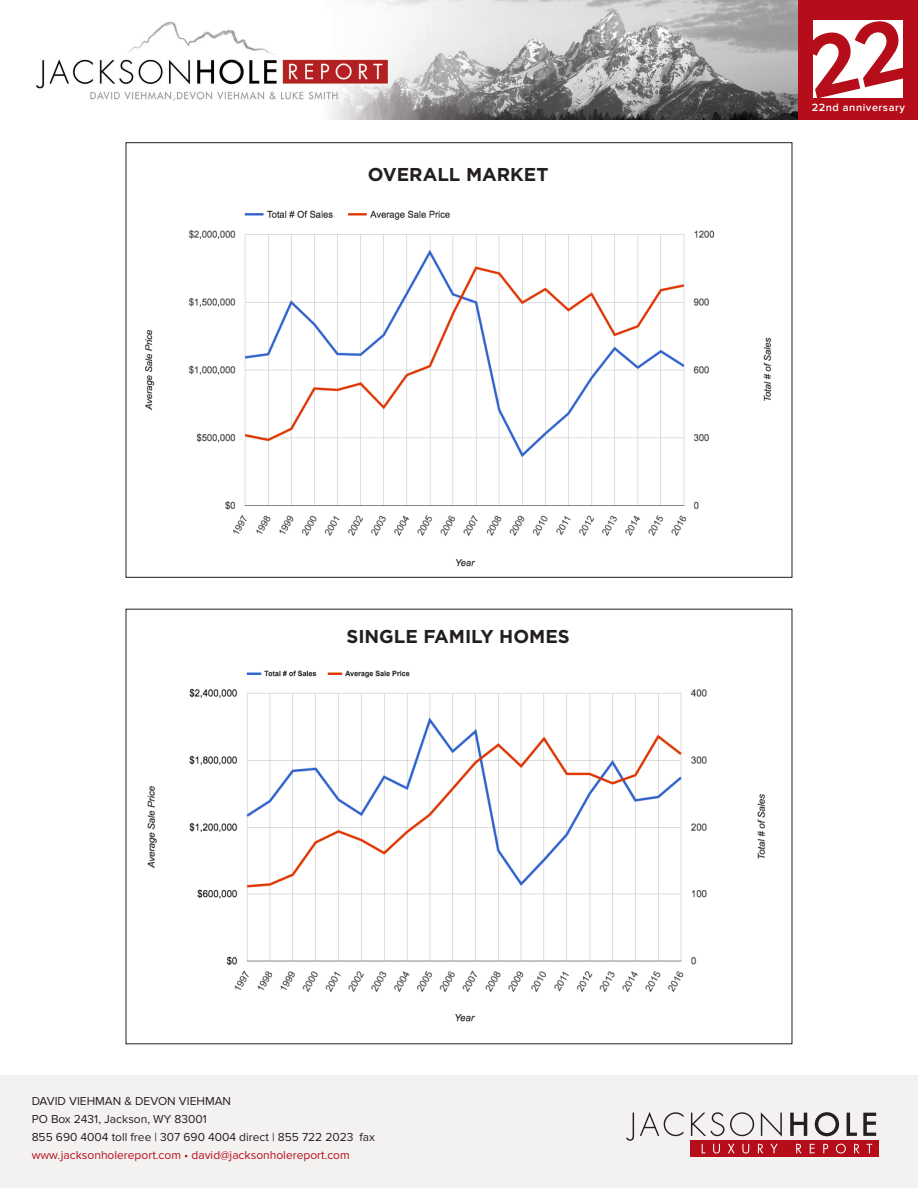
<style>
.page{position:relative;width:918px;height:1188px;background:#fff}
.page>*{position:absolute;margin:0;border:0;box-sizing:border-box;transform-origin:0 0}
.t1{font:700 18.6px "Gotham";color:#231f20}
.Address___no_space_a{font:12px "Proxima Nova";color:#231f20}
.Address___no_space_a-2{font:12px "Proxima Nova";color:#b50e1a}
.t2{font:600 10.95px "Proxima Nova";letter-spacing:.05em;color:#fff}
</style>
<div class="page">
<img style="left:36px;top:0;width:762px;height:119px">
<img style="left:145px;top:210px;width:627px;height:357px">
<img style="left:147px;top:670px;width:619px;height:352px">
<div style="left:0;top:1076px;width:918px;height:112px;background:#f4f2f0"></div>
<div style="left:690px;top:1140px;width:188px;height:17px;background:#b50e1a"></div>
<svg style="left:626px;top:1112px;width:250px;height:42px"></svg>
<div style="left:798px;top:0;width:120px;height:120px;background:#b50e1a"></div>
<svg style="left:813px;top:20px;width:90px;height:78px"></svg>
<p class="t1" style="left:368px;top:164px;width:182px">OVERALL MARKET</p>
<p class="t1" style="left:346px;top:626px;width:225px">SINGLE FAMILY HOMES</p>
<p class="Address___no_space_a" style="left:32px;top:1094px;width:201px">DAVID VIEHMAN &amp; DEVON VIEHMAN</p>
<p class="Address___no_space_a" style="left:32px;top:1112px;width:177px">PO Box 2431, Jackson, WY 83001</p>
<p class="Address___no_space_a" style="left:32px;top:1130px;width:345px">855 690 4004 toll free | 307 690 4004 direct | 855 722 2023 fax</p>
<p class="Address___no_space_a-2" style="left:32px;top:1148px;width:320px">www.jacksonholereport.com • david@jacksonholereport.com</p>
<p class="t2" style="left:812px;top:101px;width:95px">22nd anniversary</p>
</div>
